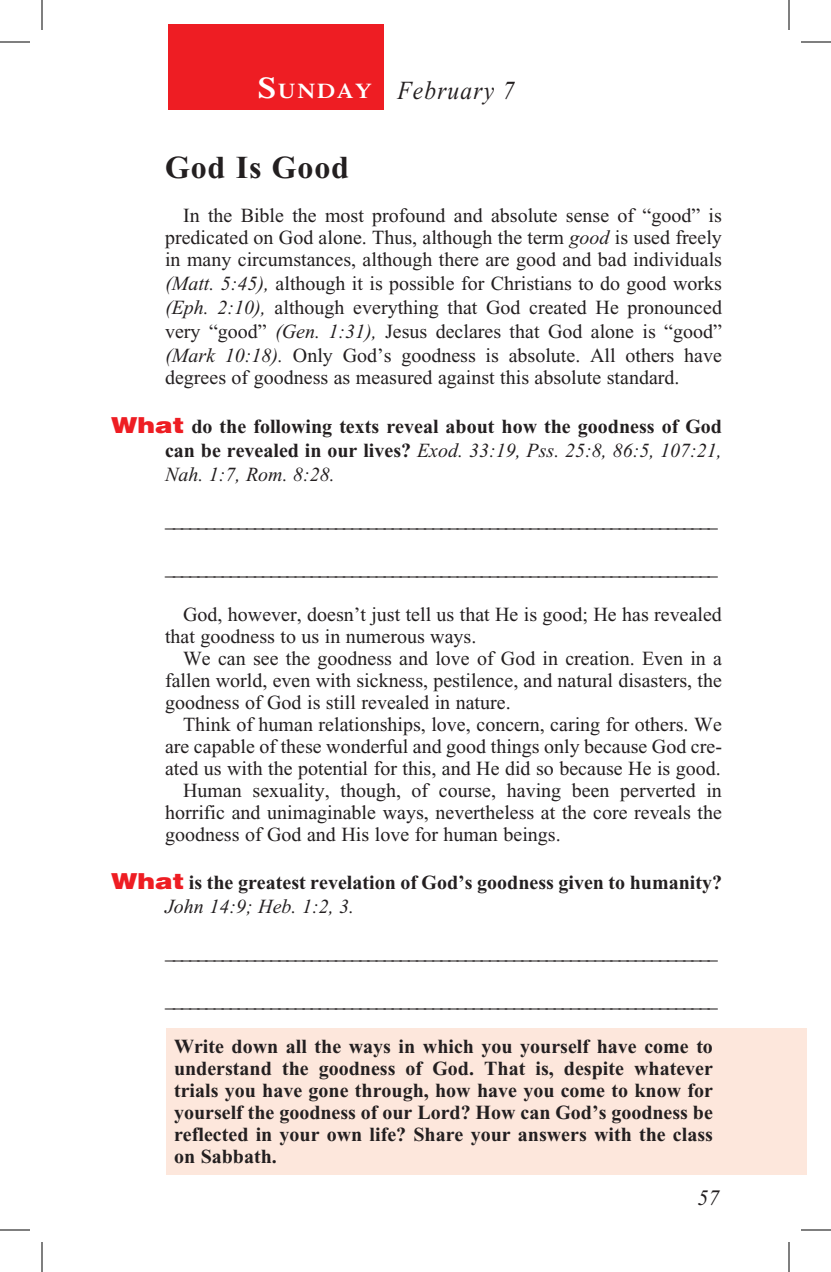
<style>
.page{position:relative;width:831px;height:1272px;background:#fff}
.page>*{position:absolute;margin:0;border:0;box-sizing:border-box;transform-origin:0 0}
._01-Daily_head{font:700 32px "Times New Roman";letter-spacing:.025em;color:#231f20}
._00-Month-Day{font:italic 26px "Times New Roman";letter-spacing:.05em;color:#231f20;scale:.9 1}
.t1{font:italic 22px "Times New Roman";color:#231f20}
.t2{font:600 21px "Times";letter-spacing:.07em;color:#fff;scale:1.1 1}
._4-Body_Copy{font:20px/22px "Times New Roman";color:#231f20;text-align:justify}
.Ruled_lines_w_text{font:italic 20px "Times New Roman";color:#231f20}
.x-screened_box-text{font:700 20px/22px "Times New Roman";color:#231f20;text-align:justify}
._6-question{font:700 20px/24px "Times New Roman";color:#231f20;text-align:justify}
.s1{font-size:30px}
.s2{font-style:italic}
.s3{font-family:"Helvetica";font-weight:900;font-size:22px;color:#ee1d23}
.s4{font-weight:400;font-style:italic}
</style>
<div class="page">
<div style="left:166px;top:1028px;width:641px;height:147px;background:#fde7dc"></div>
<div style="left:168px;top:24px;width:215px;height:86px;background:#ee1d23"></div>
<hr style="left:0;top:42px;width:30px;height:1px;background:#000">
<hr style="left:801px;top:42px;width:30px;height:1px;background:#000">
<hr style="left:0;top:1230px;width:30px;height:1px;background:#000">
<hr style="left:801px;top:1230px;width:30px;height:1px;background:#000">
<hr style="left:42px;top:0;width:1px;height:30px;background:#000">
<hr style="left:42px;top:1242px;width:1px;height:30px;background:#000">
<hr style="left:789px;top:0;width:1px;height:30px;background:#000">
<hr style="left:789px;top:1242px;width:1px;height:30px;background:#000">
<p class="t2" style="left:258px;top:78px;width:105px"><span class="s1">S</span>UNDAY</p>
<p class="_00-Month-Day" style="left:397px;top:77px;width:132px">February 7</p>
<p class="_01-Daily_head" style="left:165px;top:150px;width:185px">God Is Good</p>
<p class="_4-Body_Copy" style="left:165px;top:205px;width:558px;text-indent:18px">In the Bible the most profound and absolute sense of “good” is predicated on God alone. Thus, although the term <span class="s2">good</span> is used freely in many circumstances, although there are good and bad individuals</p>
<p class="_4-Body_Copy" style="left:165px;top:272px;width:558px;line-height:24px"><span class="s2">(Matt. 5:45),</span> although it is possible for Christians to do good works <span class="s2">(Eph. 2:10),</span> although everything that God created He pronounced very “good” <span class="s2">(Gen. 1:31),</span> Jesus declares that God alone is “good” <span class="s2">(Mark 10:18).</span> Only God’s goodness is absolute. All others have</p>
<p class="_4-Body_Copy" style="left:165px;top:367px;width:516px">degrees of goodness as measured against this absolute standard.</p>
<p class="_6-question" style="left:165px;top:414px;width:559px;text-indent:-54px"><span class="s3">What</span> do the following texts reveal about how the goodness of God can be revealed in our lives? <span class="s4">Exod. 33:19, Pss. 25:8, 86:5, 107:21, Nah. 1:7, Rom. 8:28.</span></p>
<p class="Ruled_lines_w_text" style="left:165px;top:509px;width:554px">____________________________________________________________________</p>
<p class="Ruled_lines_w_text" style="left:165px;top:557px;width:554px">____________________________________________________________________</p>
<p class="_4-Body_Copy" style="left:165px;top:603px;width:558px;text-indent:18px">God, however, doesn’t just tell us that He is good; He has revealed that goodness to us in numerous ways.</p>
<p class="_4-Body_Copy" style="left:165px;top:647px;width:558px;text-indent:18px">We can see the goodness and love of God in creation. Even in a fallen world, even with sickness, pestilence, and natural disasters, the goodness of God is still revealed in nature.</p>
<p class="_4-Body_Copy" style="left:165px;top:713px;width:558px;text-indent:18px">Think of human relationships, love, concern, caring for others. We are capable of these wonderful and good things only because God cre&shy;ated us with the potential for this, and He did so because He is good.</p>
<p class="_4-Body_Copy" style="left:165px;top:779px;width:558px;text-indent:18px">Human sexuality, though, of course, having been perverted in horrific and unimaginable ways, nevertheless at the core reveals the goodness of God and His love for human beings.</p>
<p class="_6-question" style="left:165px;top:870px;width:558px;text-indent:-54px"><span class="s3">What</span> is the greatest revelation of God’s goodness given to humanity?<br><span class="s4">John 14:9; Heb. 1:2, 3.</span></p>
<p class="Ruled_lines_w_text" style="left:165px;top:942px;width:554px">____________________________________________________________________</p>
<p class="Ruled_lines_w_text" style="left:165px;top:990px;width:554px">____________________________________________________________________</p>
<p class="x-screened_box-text" style="left:174px;top:1035px;width:540px">Write down all the ways in which you yourself have come to understand the goodness of God. That is, despite whatever trials you have gone through, how have you come to know for yourself the goodness of our Lord? How can God’s goodness be reflected in your own life? Share your answers with the class on Sabbath.</p>
<p class="t1" style="left:698px;top:1186px;width:23px">57</p>
</div>
